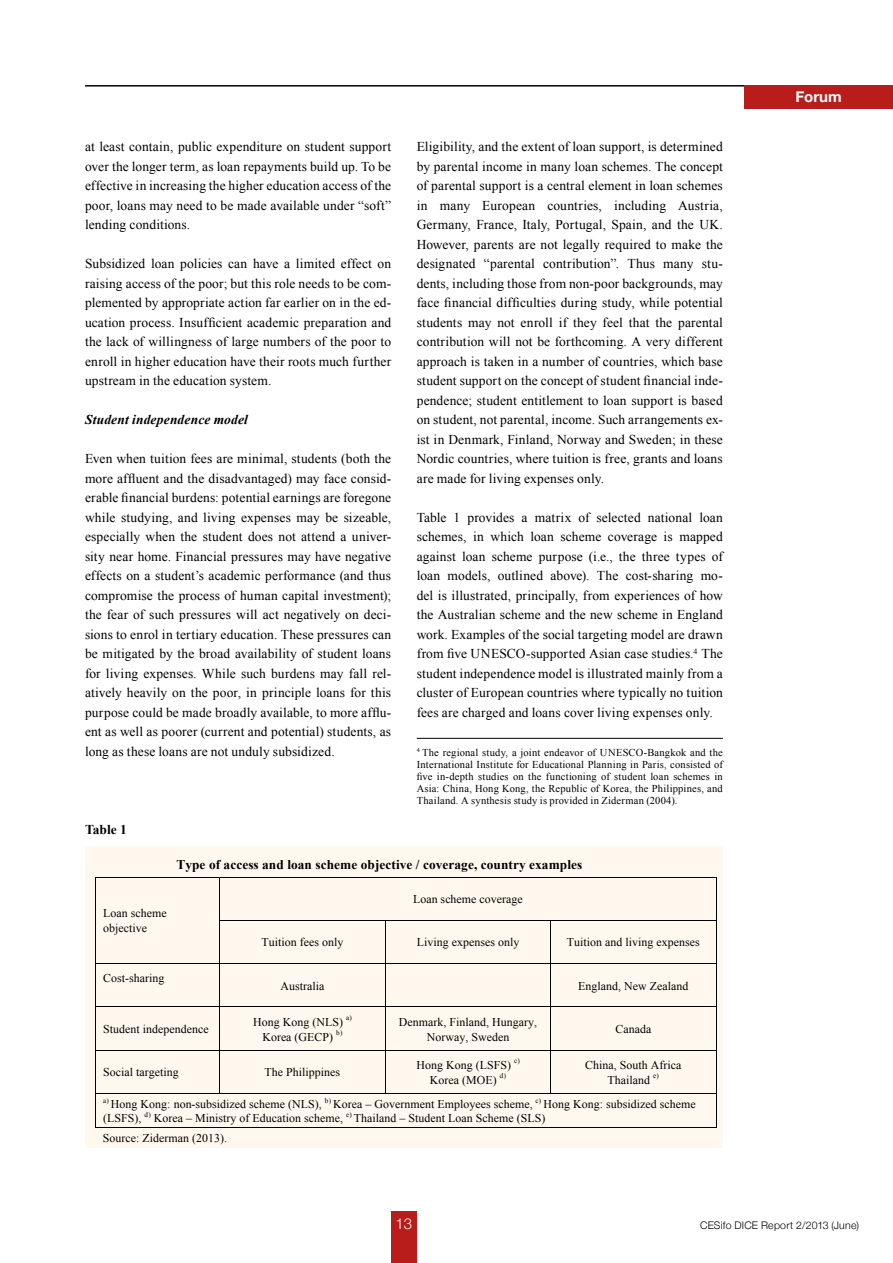
<style>
.page{position:relative;width:893px;height:1263px;background:#fff}
.page>*{position:absolute;margin:0;border:0;box-sizing:border-box;transform-origin:0 0}
.t1{font:700 15px "Helvetica Neue";color:#fff}
.t2{font:300 15px "Helvetica Neue";color:#fff}
.t3{font:13.5px/19.5px "Times New Roman";letter-spacing:.01em;color:#000;text-align:justify}
.t4{font:italic 700 13.5px "Times New Roman";letter-spacing:.01em;color:#000}
.t5{font:700 13.5px "Times New Roman";color:#000}
.t6{font:700 13.35px "Times New Roman";letter-spacing:.005em;color:#000}
.t7{font:11.85px/15.1px "Times New Roman";letter-spacing:.005em;color:#000}
.t8{font:10.5px/12px "Times New Roman";letter-spacing:.015em;color:#000;text-align:justify}
.t9{font:300 10.5px "Helvetica Neue";letter-spacing:.02em;color:#000}
.t10{font:7.2px "Times New Roman";color:#000}
</style>
<div class="page">
<hr style="left:85px;top:85px;width:659px;height:2px;background:#000">
<div style="left:744px;top:85px;width:149px;height:23px;background:#b81c1b"></div>
<div style="left:391px;top:1212px;width:26px;height:51px;background:#b81c1b"></div>
<hr style="left:417px;top:738px;width:306px;height:1px;background:#000">
<div style="left:85px;top:846px;width:638px;height:302px;background:#fff8ee"></div>
<hr style="left:96px;top:877px;width:123px;height:1px;background:#000">
<hr style="left:220px;top:877px;width:496px;height:1px;background:#000">
<hr style="left:95px;top:877px;width:1px;height:43px;background:#000">
<hr style="left:219px;top:877px;width:1px;height:43px;background:#000">
<hr style="left:716px;top:877px;width:1px;height:43px;background:#000">
<hr style="left:220px;top:920px;width:165px;height:1px;background:#000">
<hr style="left:385px;top:920px;width:165px;height:1px;background:#000">
<hr style="left:551px;top:920px;width:165px;height:1px;background:#000">
<hr style="left:95px;top:921px;width:1px;height:42px;background:#000">
<hr style="left:219px;top:921px;width:1px;height:42px;background:#000">
<hr style="left:385px;top:921px;width:1px;height:42px;background:#000">
<hr style="left:550px;top:921px;width:1px;height:42px;background:#000">
<hr style="left:716px;top:921px;width:1px;height:42px;background:#000">
<hr style="left:96px;top:963px;width:123px;height:1px;background:#000">
<hr style="left:220px;top:963px;width:165px;height:1px;background:#000">
<hr style="left:385px;top:963px;width:165px;height:1px;background:#000">
<hr style="left:551px;top:963px;width:165px;height:1px;background:#000">
<hr style="left:95px;top:964px;width:1px;height:42px;background:#000">
<hr style="left:219px;top:964px;width:1px;height:42px;background:#000">
<hr style="left:385px;top:964px;width:1px;height:42px;background:#000">
<hr style="left:550px;top:964px;width:1px;height:42px;background:#000">
<hr style="left:716px;top:964px;width:1px;height:42px;background:#000">
<hr style="left:96px;top:1006px;width:123px;height:1px;background:#000">
<hr style="left:220px;top:1006px;width:165px;height:1px;background:#000">
<hr style="left:385px;top:1006px;width:165px;height:1px;background:#000">
<hr style="left:551px;top:1006px;width:165px;height:1px;background:#000">
<hr style="left:95px;top:1007px;width:1px;height:43px;background:#000">
<hr style="left:219px;top:1007px;width:1px;height:43px;background:#000">
<hr style="left:385px;top:1007px;width:1px;height:43px;background:#000">
<hr style="left:550px;top:1007px;width:1px;height:43px;background:#000">
<hr style="left:716px;top:1007px;width:1px;height:43px;background:#000">
<hr style="left:96px;top:1050px;width:123px;height:1px;background:#000">
<hr style="left:220px;top:1050px;width:165px;height:1px;background:#000">
<hr style="left:385px;top:1050px;width:165px;height:1px;background:#000">
<hr style="left:551px;top:1050px;width:165px;height:1px;background:#000">
<hr style="left:95px;top:1051px;width:1px;height:42px;background:#000">
<hr style="left:219px;top:1051px;width:1px;height:42px;background:#000">
<hr style="left:385px;top:1051px;width:1px;height:42px;background:#000">
<hr style="left:550px;top:1051px;width:1px;height:42px;background:#000">
<hr style="left:716px;top:1051px;width:1px;height:42px;background:#000">
<hr style="left:96px;top:1093px;width:123px;height:1px;background:#000">
<hr style="left:220px;top:1093px;width:165px;height:1px;background:#000">
<hr style="left:385px;top:1093px;width:165px;height:1px;background:#000">
<hr style="left:551px;top:1093px;width:165px;height:1px;background:#000">
<hr style="left:95px;top:1094px;width:1px;height:33px;background:#000">
<hr style="left:96px;top:1127px;width:620px;height:1px;background:#000">
<hr style="left:716px;top:1094px;width:1px;height:33px;background:#000">
<p class="t3" style="left:85px;top:137px;width:308px">at least contain, public expenditure on student support over the longer term, as loan repayments build up. To be effective in increasing the higher education access of the poor, loans may need to be made available under “soft” lending conditions.</p>
<p class="t3" style="left:85px;top:254px;width:308px">Subsidized loan policies can have a limited effect on raising access of the poor; but this role needs to be com&shy;plemented by appropriate action far earlier on in the ed&shy;ucation process. Insufficient academic preparation and the lack of willingness of large numbers of the poor to enroll in higher education have their roots much further upstream in the education system.</p>
<p class="t4" style="left:85px;top:410px;width:164px">Student independence model</p>
<p class="t3" style="left:85px;top:449px;width:308px">Even when tuition fees are minimal, students (both the more affluent and the disadvantaged) may face consid&shy;erable financial burdens: potential earnings are foregone while studying, and living expenses may be sizeable, especially when the student does not attend a univer&shy;sity near home. Financial pressures may have negative effects on a student’s academic performance (and thus compromise the process of human capital investment); the fear of such pressures will act negatively on deci&shy;sions to enrol in tertiary education. These pressures can be mitigated by the broad availability of student loans for living expenses. While such burdens may fall rel&shy;atively heavily on the poor, in principle loans for this purpose could be made broadly available, to more afflu&shy;ent as well as poorer (current and potential) students, as long as these loans are not unduly subsidized.</p>
<p class="t5" style="left:85px;top:820px;width:43px">Table 1</p>
<p class="t3" style="left:417px;top:137px;width:308px">Eligibility, and the extent of loan support, is determined by parental income in many loan schemes. The concept of parental support is a central element in loan schemes in many European countries, including Austria, Germany, France, Italy, Portugal, Spain, and the UK.<br>However, parents are not legally required to make the designated “parental contribution”. Thus many stu&shy;dents, including those from non-poor backgrounds, may face financial difficulties during study, while potential students may not enroll if they feel that the parental contribution will not be forthcoming. A very different approach is taken in a number of countries, which base student support on the concept of student financial inde&shy;pendence; student entitlement to loan support is based on student, not parental, income. Such arrangements ex&shy;ist in Denmark, Finland, Norway and Sweden; in these Nordic countries, where tuition is free, grants and loans are made for living expenses only.</p>
<p class="t3" style="left:417px;top:507px;width:308px">Table 1 provides a matrix of selected national loan schemes, in which loan scheme coverage is mapped against loan scheme purpose (i.e., the three types of loan models, outlined above). The cost-sharing mo&shy;del is illustrated, principally, from experiences of how the Australian scheme and the new scheme in England work. Examples of the social targeting model are drawn from five UNESCO-supported Asian case studies.<sup>4</sup> The student independence model is illustrated mainly from a cluster of European countries where typically no tuition fees are charged and loans cover living expenses only.</p>
<p class="t8" style="left:417px;top:746px;width:308px"><sup>4</sup> The regional study, a joint endeavor of UNESCO-Bangkok and the International Institute for Educational Planning in Paris, consisted of five in-depth studies on the functioning of student loan schemes in Asia: China, Hong Kong, the Republic of Korea, the Philippines, and Thailand. A synthesis study is provided in Ziderman (2004).</p>
<p class="t6" style="left:176px;top:855px;width:407px">Type of access and loan scheme objective / coverage, country examples</p>
<p class="t7" style="left:103px;top:905px;width:65px">Loan scheme objective</p>
<p class="t7" style="left:103px;top:971px;width:63px">Cost-sharing</p>
<p class="t7" style="left:103px;top:1021px;width:107px">Student independence</p>
<p class="t7" style="left:413px;top:891px;width:111px">Loan scheme coverage</p>
<p class="t7" style="left:261px;top:935px;width:83px">Tuition fees only</p>
<p class="t7" style="left:417px;top:935px;width:104px">Living expenses only</p>
<p class="t7" style="left:567px;top:935px;width:134px">Tuition and living expenses</p>
<p class="t7" style="left:280px;top:978px;width:45px">Australia</p>
<p class="t7" style="left:578px;top:978px;width:112px">England, New Zealand</p>
<p class="t7" style="left:253px;top:1014px;width:91px">Hong Kong (NLS)</p>
<p class="t10" style="left:346px;top:1013px;width:7px">a)</p>
<p class="t7" style="left:262px;top:1029px;width:72px">Korea (GECP)</p>
<p class="t10" style="left:336px;top:1028px;width:8px">b)</p>
<p class="t7" style="left:399px;top:1014px;width:140px;text-align:center">Denmark, Finland, Hungary,<br>Norway, Sweden</p>
<p class="t7" style="left:615px;top:1021px;width:37px">Canada</p>
<p class="t7" style="left:103px;top:1064px;width:77px">Social targeting</p>
<p class="t7" style="left:265px;top:1064px;width:77px">The Philippines</p>
<p class="t7" style="left:416px;top:1057px;width:96px">Hong Kong (LSFS)</p>
<p class="t10" style="left:514px;top:1056px;width:7px">c)</p>
<p class="t7" style="left:430px;top:1072px;width:68px">Korea (MOE)</p>
<p class="t10" style="left:500px;top:1071px;width:8px">d)</p>
<p class="t7" style="left:608px;top:1057px;width:75px;text-indent:-22px">China, South Africa<br>Thailand</p>
<p class="t10" style="left:653px;top:1071px;width:7px">e)</p>
<p class="t10" style="left:103px;top:1095px;width:7px">a)</p>
<p class="t7" style="left:111px;top:1096px;width:212px">Hong Kong: non-subsidized scheme (NLS),</p>
<p class="t10" style="left:325px;top:1095px;width:8px">b)</p>
<p class="t7" style="left:333px;top:1096px;width:201px">Korea – Government Employees scheme,</p>
<p class="t10" style="left:536px;top:1095px;width:7px">c)</p>
<p class="t7" style="left:543px;top:1096px;width:154px">Hong Kong: subsidized scheme</p>
<p class="t7" style="left:103px;top:1110px;width:40px">(LSFS),</p>
<p class="t10" style="left:145px;top:1109px;width:8px">d)</p>
<p class="t7" style="left:154px;top:1110px;width:191px">Korea – Ministry of Education scheme,</p>
<p class="t10" style="left:346px;top:1109px;width:7px">e)</p>
<p class="t7" style="left:354px;top:1110px;width:193px">Thailand – Student Loan Scheme (SLS)</p>
<p class="t7" style="left:103px;top:1130px;width:126px">Source: Ziderman (2013).</p>
<p class="t1" style="left:795px;top:87px;width:48px">Forum</p>
<p class="t2" style="left:396px;top:1214px;width:18px">13</p>
<p class="t9" style="left:700px;top:1219px;width:160px">CESifo DICE Report 2/2013 (June)</p>
</div>
